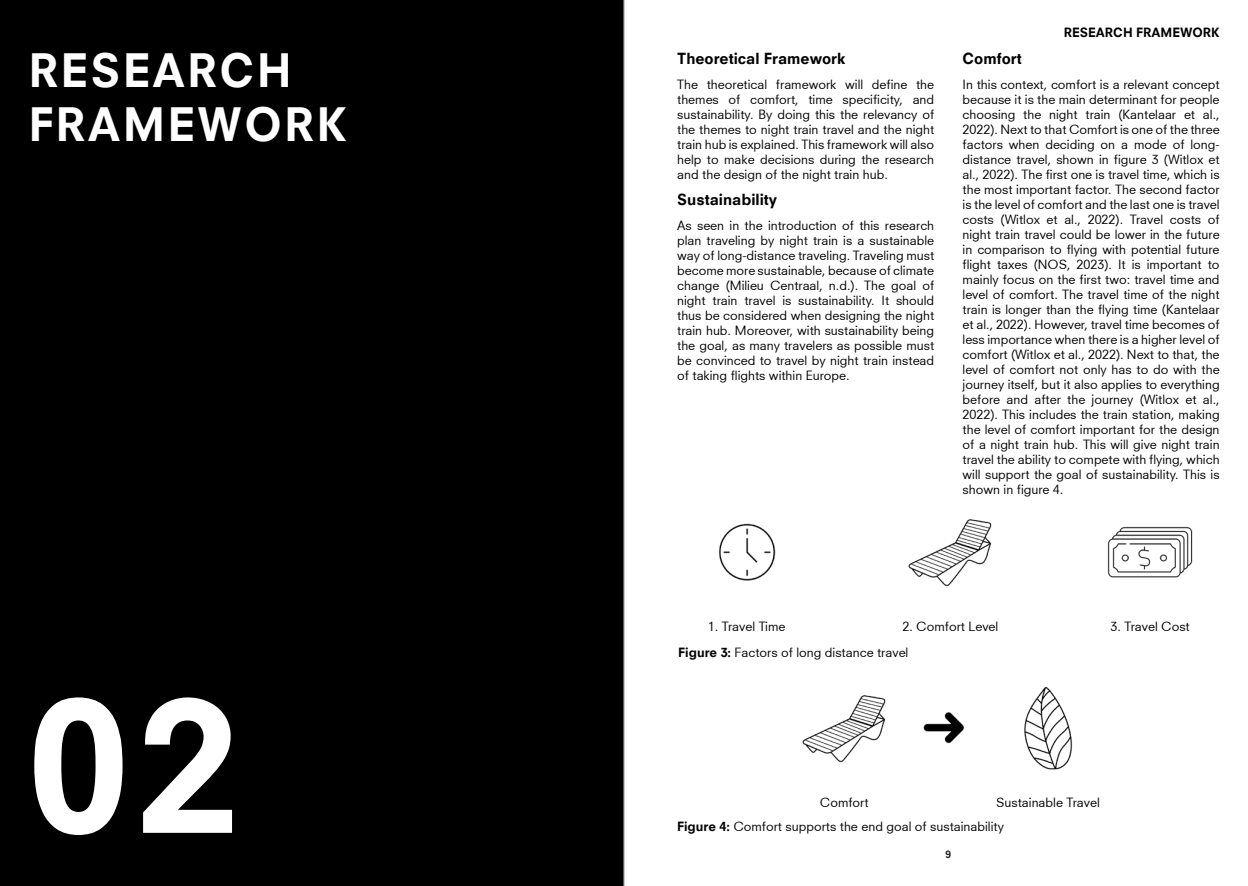
<style>
.page{position:relative;width:1248px;height:886px;background:#fff}
.page>*{position:absolute;margin:0;border:0;box-sizing:border-box;transform-origin:0 0}
.title__NeuzeitsHeavy{font:180px "Neuzeit S Heavy";color:#fff}
.title__NeuzeitsHeavy-2{font:45px/54px "Neuzeit S Heavy";letter-spacing:.05em;color:#fff}
.subtitle__Neuzeits{font:15px "Neuzeit S Heavy";color:#000}
.text__Neuzeits__10pt{font:12.5px/15px "Neuzeit S";color:#000;text-align:justify}
.text__NeuzeitsHeavy{font:12.5px "Neuzeit S";color:#000}
.text__NeuzeitsHeavy-2{font:12.5px "Neuzeit S Heavy";color:#000}
.t1{font:10px "Neuzeit S Heavy";color:#231f20}
.s1{font-family:"Neuzeit S Heavy"}
</style>
<div class="page">
<div style="left:0;top:0;width:624px;height:886px;background:#000"></div>
<hr style="left:623px;top:0;width:1px;height:886px;background:#bcbdc0">
<img style="left:719px;top:523px;width:57px;height:58px">
<img style="left:1107px;top:526px;width:86px;height:52px">
<img style="left:908px;top:519px;width:84px;height:68px">
<img style="left:802px;top:695px;width:84px;height:68px">
<img style="left:1024px;top:687px;width:49px;height:83px">
<img style="left:923px;top:712px;width:41px;height:32px">
<p class="title__NeuzeitsHeavy-2" style="left:28px;top:43px;width:319px">RESEARCH<br>FRAMEWORK</p>
<p class="title__NeuzeitsHeavy" style="left:28px;top:656px;width:211px">02</p>
<p class="subtitle__Neuzeits" style="left:677px;top:50px;width:170px">Theoretical Framework</p>
<p class="text__Neuzeits__10pt" style="left:677px;top:77px;width:258px">The theoretical framework will define the themes of comfort, time specificity, and sustainability. By doing this the relevancy of the themes to night train travel and the night train hub is explained. This framework will also help to make decisions during the research and the design of the night train hub.</p>
<p class="text__Neuzeits__10pt" style="left:677px;top:218px;width:258px">As seen in the introduction of this research plan traveling by night train is a sustainable way of long-distance traveling. Traveling must become more sustainable, because of climate change (Milieu Centraal, n.d.). The goal of night train travel is sustainability. It should thus be considered when designing the night train hub. Moreover, with sustainability being the goal, as many travelers as possible must be convinced to travel by night train instead of taking flights within Europe.</p>
<p class="subtitle__Neuzeits" style="left:677px;top:191px;width:101px">Sustainability</p>
<p class="subtitle__Neuzeits" style="left:962px;top:50px;width:61px">Comfort</p>
<p class="text__NeuzeitsHeavy-2" style="left:1063px;top:24px;width:157px">RESEARCH FRAMEWORK</p>
<p class="text__Neuzeits__10pt" style="left:962px;top:77px;width:258px">In this context, comfort is a relevant concept because it is the main determinant for people choosing the night train (Kantelaar et al., 2022). Next to that Comfort is one of the three factors when deciding on a mode of long&shy;distance travel, shown in figure 3 (Witlox et al., 2022). The first one is travel time, which is the most important factor. The second factor is the level of comfort and the last one is travel costs (Witlox et al., 2022). Travel costs of night train travel could be lower in the future in comparison to flying with potential future flight taxes (NOS, 2023). It is important to mainly focus on the first two: travel time and level of comfort. The travel time of the night train is longer than the flying time (Kantelaar et al., 2022). However, travel time becomes of less importance when there is a higher level of comfort (Witlox et al., 2022). Next to that, the level of comfort not only has to do with the journey itself, but it also applies to everything before and after the journey (Witlox et al., 2022). This includes the train station, making the level of comfort important for the design of a night train hub. This will give night train travel the ability to compete with flying, which will support the goal of sustainability. This is shown in figure 4.</p>
<p class="text__NeuzeitsHeavy" style="left:708px;top:619px;width:79px">1. Travel Time</p>
<p class="text__NeuzeitsHeavy" style="left:902px;top:619px;width:97px">2. Comfort Level</p>
<p class="text__NeuzeitsHeavy" style="left:1110px;top:619px;width:81px">3. Travel Cost</p>
<p class="text__Neuzeits__10pt" style="left:678px;top:644px;width:231px"><span class="s1">Figure 3:</span> Factors of long distance travel</p>
<p class="text__NeuzeitsHeavy" style="left:819px;top:795px;width:50px">Comfort</p>
<p class="text__NeuzeitsHeavy" style="left:996px;top:795px;width:105px">Sustainable Travel</p>
<p class="text__Neuzeits__10pt" style="left:677px;top:819px;width:328px"><span class="s1">Figure 4:</span> Comfort supports the end goal of sustainability</p>
<p class="t1" style="left:945px;top:848px;width:7px">9</p>
</div>
